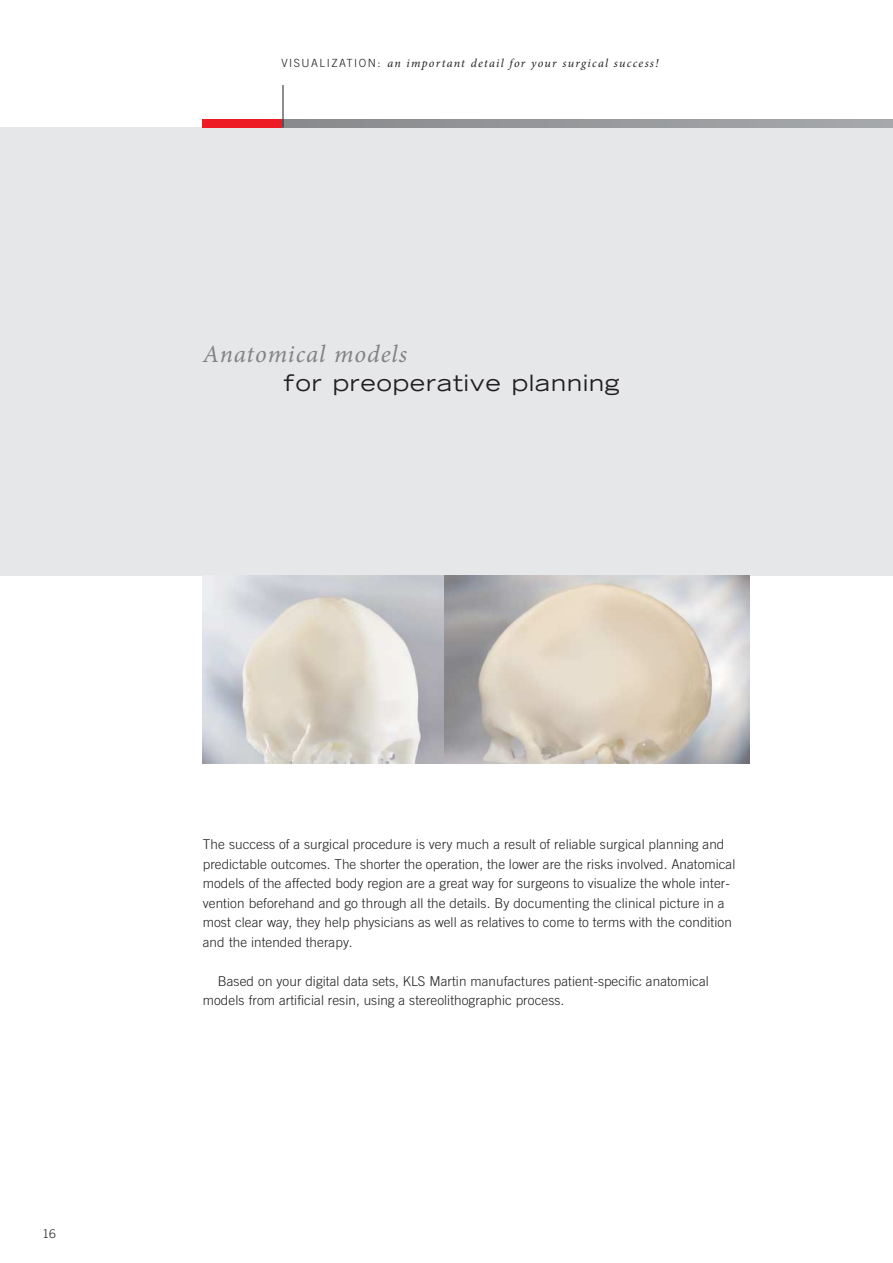
<style>
.page{position:relative;width:893px;height:1263px;background:#fff}
.page>*{position:absolute;margin:0;border:0;box-sizing:border-box;transform-origin:0 0}
.t1{font:italic 24.75px "Minion Pro";letter-spacing:.04em;color:#808285}
.t2{font:expanded 22.5px "Trade Gothic LH";letter-spacing:.045em;color:#231f20}
.t3{font:300 13.5px/19.5px "Trade Gothic";letter-spacing:.005em;color:#231f20}
.t4{font:italic 12px "Minion Pro";letter-spacing:.105em;color:#231f20}
.t5{font:300 12px "Trade Gothic";color:#231f20}
.s1{font-family:"Trade Gothic";font-weight:300;font-style:normal;font-size:11.25px}
</style>
<div class="page">
<div style="left:0;top:128px;width:893px;height:448px;background:#e6e7e8"></div>
<div style="left:203px;top:119px;width:80px;height:9px;background:#ed1c24"></div>
<svg style="left:284px;top:119px;width:609px;height:9px;background:#96989b"></svg>
<hr style="left:283px;top:85px;width:1px;height:43px;background:#231f20">
<img style="left:203px;top:575px;width:546px;height:188px">
<p class="t4" style="left:281px;top:59px;width:378px"><span class="s1">VISUALIZATION:</span> an important detail for your surgical success!</p>
<h1 class="t1" style="left:203px;top:344px;width:206px">Anatomical models</h1>
<h2 class="t2" style="left:284px;top:374px;width:338px">for preoperative planning</h2>
<p class="t5" style="left:43px;top:1226px;width:15px">16</p>
<p class="t3" style="left:203px;top:834px;width:534px">The success of a surgical procedure is very much a result of reliable surgical planning and predictable outcomes. The shorter the operation, the lower are the risks involved. Anatomical models of the affected body region are a great way for surgeons to visualize the whole inter&shy;vention beforehand and go through all the details. By documenting the clinical picture in a most clear way, they help physicians as well as relatives to come to terms with the condition and the intended therapy.</p>
<p class="t3" style="left:203px;top:971px;width:507px;text-indent:15px">Based on your digital data sets, KLS Martin manufactures patient-specific anatomical models from artificial resin, using a stereolithographic process.</p>
</div>
